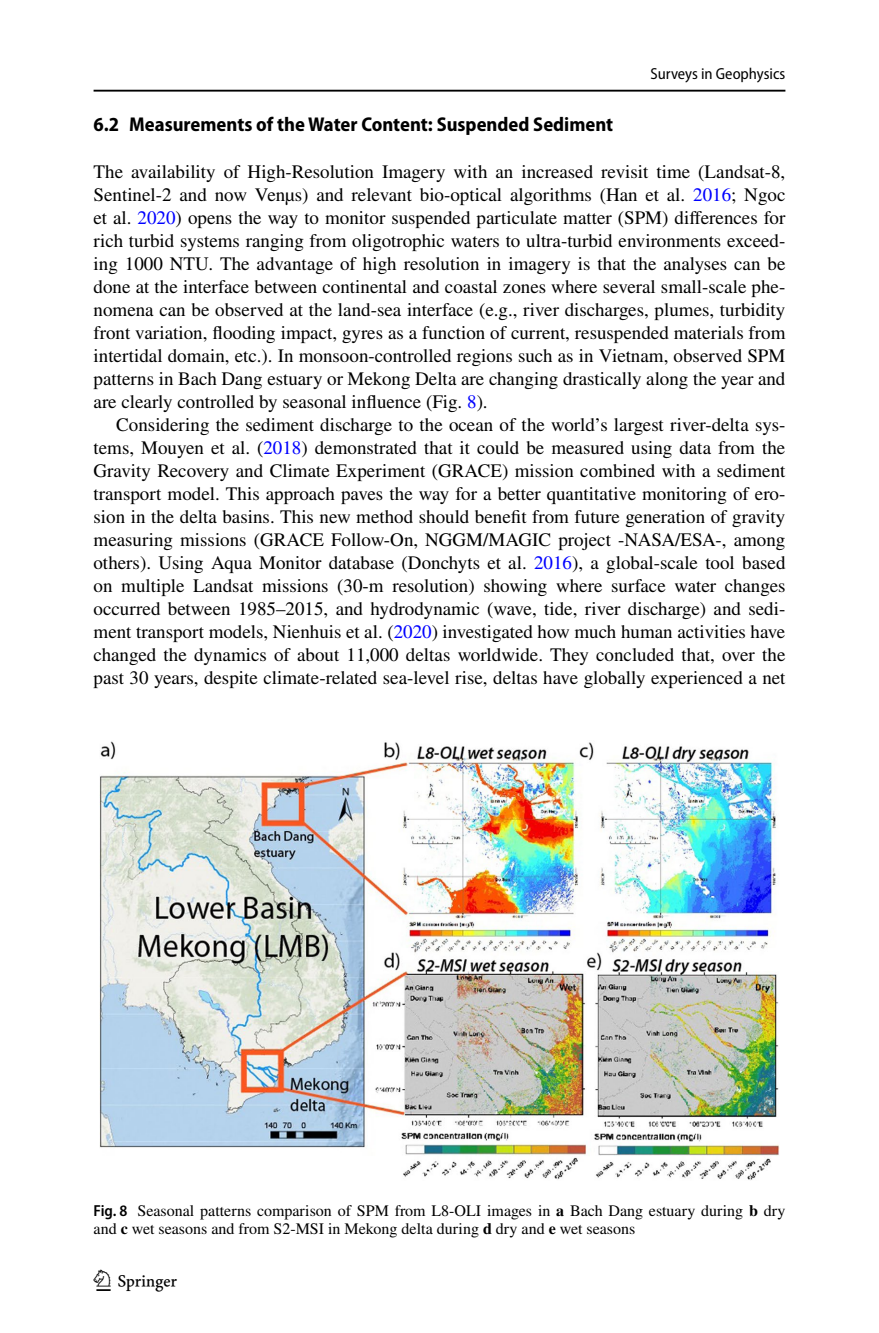
<style>
.page{position:relative;width:879px;height:1333px;background:#fff}
.page>*{position:absolute;margin:0;border:0;box-sizing:border-box;transform-origin:0 0}
.t1{font:30px "Springnew";color:#000}
.t2{font:700 semi-condensed 20px "Myriad Pro";color:#000}
.t3{font:19px/23px "STIX";color:#000;text-align:justify}
.t4{font:16px/18.4px "STIX";color:#000}
.t5{font:semi-condensed 16px "Myriad Pro";color:#000}
.s1{color:#00f}
.s2{font-family:"Myriad Pro";font-weight:600;font-stretch:semi-condensed}
.s3{font-weight:700}
</style>
<div class="page">
<hr style="left:94px;top:90px;width:691px;height:2px;background:#000">
<img style="left:99px;top:741px;width:681px;height:439px">
<p class="t5" style="left:650px;top:65px;width:136px">Surveys in Geophysics</p>
<p class="t2" style="left:94px;top:113px;width:521px">6.2 Measurements of the Water Content: Suspended Sediment</p>
<p class="t3" style="left:94px;top:161px;width:693px">The availability of High-Resolution Imagery with an increased revisit time (Landsat-8, Sentinel-2 and now Venµs) and relevant bio-optical algorithms (Han et al. <span class="s1">2016</span>; Ngoc et al. <span class="s1">2020</span>) opens the way to monitor suspended particulate matter (SPM) differences for rich turbid systems ranging from oligotrophic waters to ultra-turbid environments exceed&shy;ing 1000 NTU. The advantage of high resolution in imagery is that the analyses can be done at the interface between continental and coastal zones where several small-scale phe&shy;nomena can be observed at the land-sea interface (e.g., river discharges, plumes, turbidity front variation, flooding impact, gyres as a function of current, resuspended materials from intertidal domain, etc.). In monsoon-controlled regions such as in Vietnam, observed SPM patterns in Bach Dang estuary or Mekong Delta are changing drastically along the year and are clearly controlled by seasonal influence (Fig. <span class="s1">8</span>).</p>
<p class="t3" style="left:94px;top:414px;width:693px;text-indent:23px">Considering the sediment discharge to the ocean of the world’s largest river-delta sys&shy;tems, Mouyen et al. (<span class="s1">2018</span>) demonstrated that it could be measured using data from the Gravity Recovery and Climate Experiment (GRACE) mission combined with a sediment transport model. This approach paves the way for a better quantitative monitoring of ero&shy;sion in the delta basins. This new method should benefit from future generation of gravity measuring missions (GRACE Follow-On, NGGM/MAGIC project -NASA/ESA-, among others). Using Aqua Monitor database (Donchyts et al. <span class="s1">2016</span>), a global-scale tool based on multiple Landsat missions (30-m resolution) showing where surface water changes occurred between 1985–2015, and hydrodynamic (wave, tide, river discharge) and sedi&shy;ment transport models, Nienhuis et al. (<span class="s1">2020</span>) investigated how much human activities have changed the dynamics of about 11,000 deltas worldwide. They concluded that, over the past 30 years, despite climate-related sea-level rise, deltas have globally experienced a net</p>
<p class="t4" style="left:94px;top:1201px;width:693px"><span class="s2">Fig. 8</span> Seasonal patterns comparison of SPM from L8-OLI images in <span class="s3">a</span> Bach Dang estuary during <span class="s3">b</span> dry and <span class="s3">c</span> wet seasons and from S2-MSI in Mekong delta during <span class="s3">d</span> dry and <span class="s3">e</span> wet seasons</p>
<h1 class="t1" style="left:96px;top:1269px;width:83px">1 3</h1>
</div>
